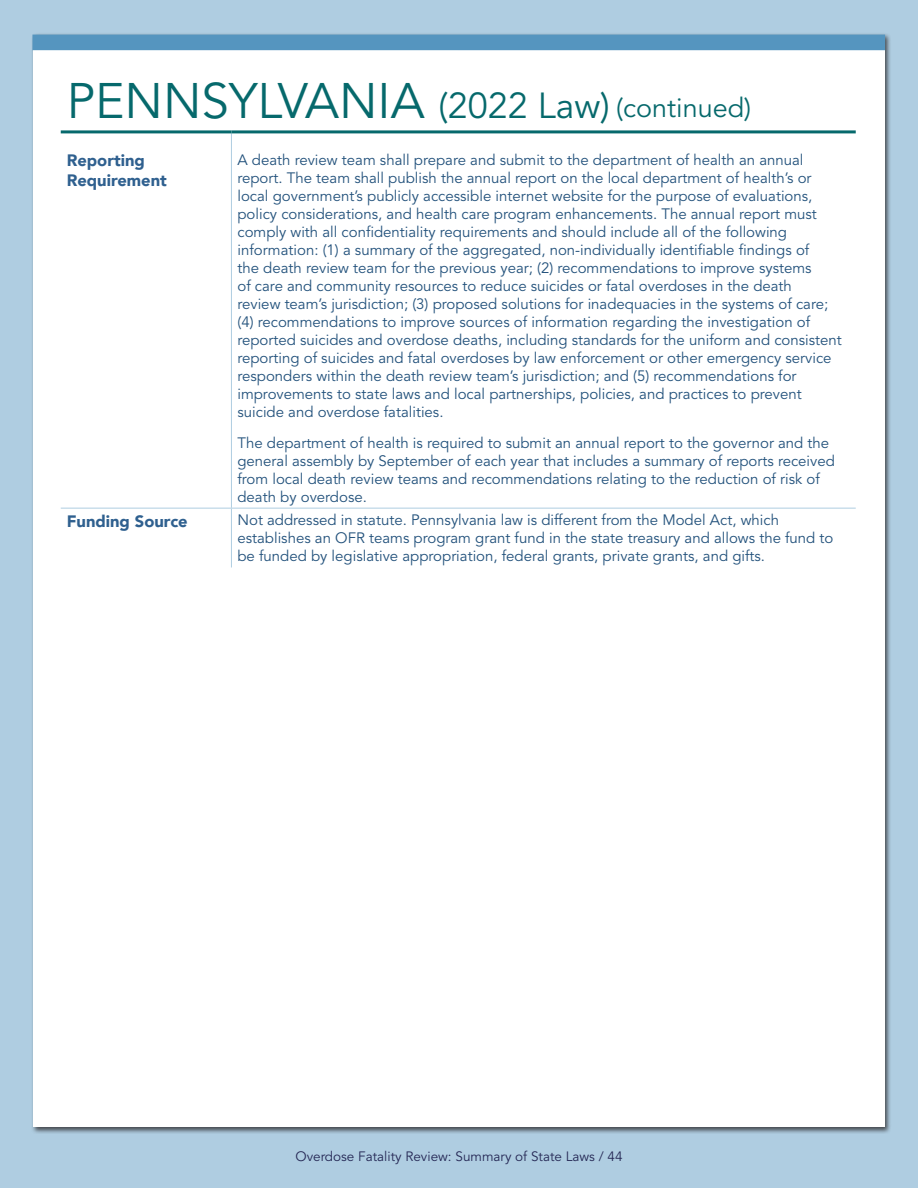
<style>
.page{position:relative;width:918px;height:1188px;background:#afcde1}
.page>*{position:absolute;margin:0;border:0;box-sizing:border-box;transform-origin:0 0}
.state_subhead{font:49.5px "Avenir LT Std";color:#06696c}
.subhead_two{font:27px "Avenir LT Std";color:#06696c}
.box_text_black{font:900 16.5px/19.8px "Avenir LT";color:#2f608f}
.box_text{font:15px/18px "Avenir LT Std";color:#23527c}
.t1{font:13.5px "Avenir LT Std";color:#252855}
.s1{font-size:36px}
</style>
<div class="page">
<div style="left:33px;top:35px;width:852px;height:1092px;background:#fff"></div>
<div style="left:32px;top:35px;width:853px;height:15px;background:#5595bf"></div>
<hr style="left:231px;top:133px;width:1px;height:375px;background:#afcde1">
<hr style="left:61px;top:508px;width:170px;height:1px;background:#afcde1">
<hr style="left:231px;top:508px;width:625px;height:1px;background:#afcde1">
<hr style="left:231px;top:509px;width:1px;height:58px;background:#afcde1">
<hr style="left:61px;top:130px;width:170px;height:3px;background:#06696c">
<hr style="left:231px;top:130px;width:625px;height:3px;background:#06696c">
<p class="state_subhead" style="left:67px;top:73px;width:545px">PENNSYLVANIA <span class="s1">(2022 Law)</span></p>
<p class="box_text_black" style="left:67px;top:150px;width:102px">Reporting<br>Requirement</p>
<p class="box_text" style="left:237px;top:151px;width:606px">A death review team shall prepare and submit to the department of health an annual report. The team shall publish the annual report on the local department of health’s or local government’s publicly accessible internet website for the purpose of evaluations, policy considerations, and health care program enhancements. The annual report must comply with all confidentiality requirements and should include all of the following information: (1) a summary of the aggregated, non-individually identifiable findings of<br>the death review team for the previous year; (2) recommendations to improve systems<br>of care and community resources to reduce suicides or fatal overdoses in the death<br>review team’s jurisdiction; (3) proposed solutions for inadequacies in the systems of care; (4) recommendations to improve sources of information regarding the investigation of reported suicides and overdose deaths, including standards for the uniform and consistent reporting of suicides and fatal overdoses by law enforcement or other emergency service responders within the death review team’s jurisdiction; and (5) recommendations for improvements to state laws and local partnerships, policies, and practices to prevent suicide and overdose fatalities.</p>
<p class="box_text" style="left:237px;top:434px;width:599px">The department of health is required to submit an annual report to the governor and the general assembly by September of each year that includes a summary of reports received from local death review teams and recommendations relating to the reduction of risk of death by overdose.</p>
<p class="box_text_black" style="left:67px;top:511px;width:123px">Funding Source</p>
<p class="box_text" style="left:237px;top:512px;width:598px">Not addressed in statute. Pennsylvania law is different from the Model Act, which establishes an OFR teams program grant fund in the state treasury and allows the fund to be funded by legislative appropriation, federal grants, private grants, and gifts.</p>
<p class="subhead_two" style="left:616px;top:92px;width:137px">(continued)</p>
<p class="t1" style="left:295px;top:1148px;width:329px">Overdose Fatality Review: Summary of State Laws / 44</p>
</div>
